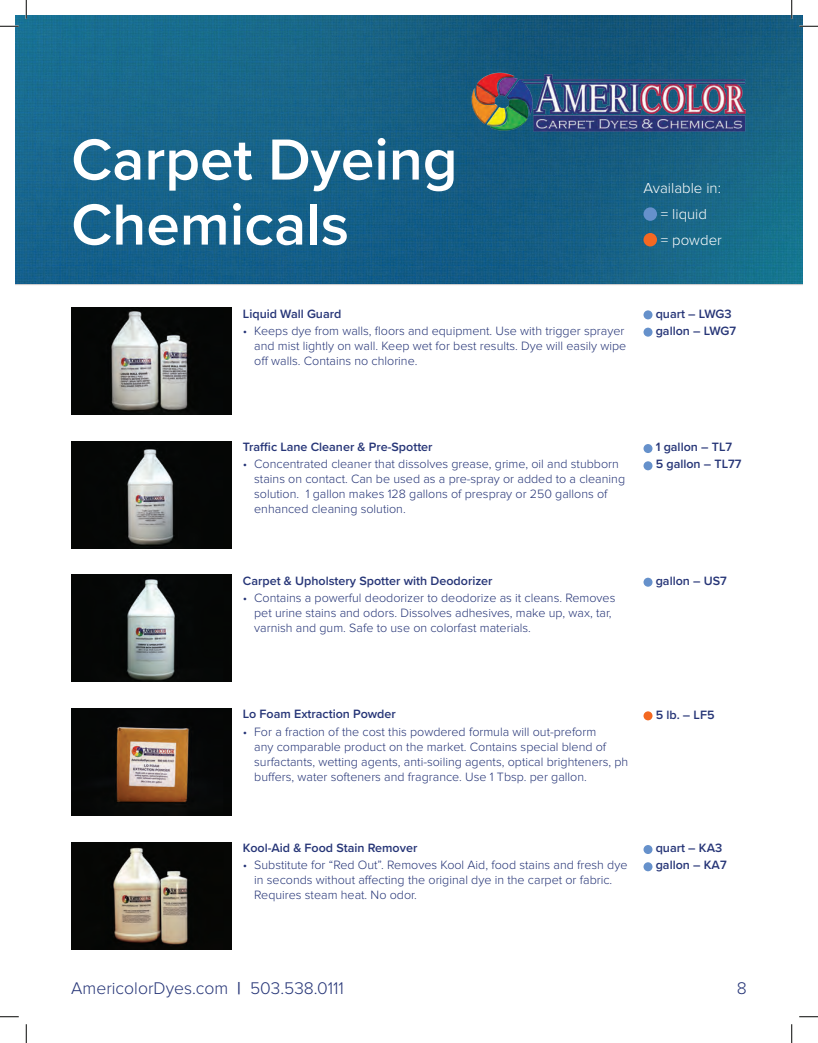
<style>
.page{position:relative;width:818px;height:1043px;background:#fff}
.page>*{position:absolute;margin:0;border:0;box-sizing:border-box;transform-origin:0 0}
.t1{font:600 60px/65px "Proxima Nova";color:#fff}
.t2{font:300 17.5px "Proxima Nova";color:#263577}
.t3{font:300 15px/25.6px "Proxima Nova";color:#fff}
.t4{font:300 12.5px/15px "Proxima Nova";color:#263577}
.t5{font:600 12.5px/17.2px "Proxima Nova";color:#263577}
.s1{font-weight:600}
</style>
<div class="page">
<img style="left:15px;top:15px;width:787px;height:268px">
<img style="left:472px;top:71px;width:274px;height:61px">
<img style="left:71px;top:308px;width:161px;height:106px">
<img style="left:71px;top:441px;width:161px;height:107px">
<img style="left:71px;top:575px;width:161px;height:107px">
<img style="left:71px;top:708px;width:161px;height:107px">
<img style="left:71px;top:842px;width:161px;height:107px">
<div style="left:643px;top:310px;width:9px;height:9px;background:#6691cb;border-radius:50%"></div>
<div style="left:643px;top:328px;width:9px;height:9px;background:#6691cb;border-radius:50%"></div>
<div style="left:643px;top:577px;width:9px;height:9px;background:#6691cb;border-radius:50%"></div>
<div style="left:643px;top:444px;width:9px;height:9px;background:#6691cb;border-radius:50%"></div>
<div style="left:643px;top:461px;width:9px;height:9px;background:#6691cb;border-radius:50%"></div>
<div style="left:643px;top:711px;width:9px;height:9px;background:#f36821;border-radius:50%"></div>
<div style="left:643px;top:845px;width:9px;height:9px;background:#6691cb;border-radius:50%"></div>
<div style="left:643px;top:862px;width:9px;height:9px;background:#6691cb;border-radius:50%"></div>
<div style="left:643px;top:207px;width:14px;height:14px;background:#6691cb;border-radius:50%"></div>
<div style="left:643px;top:233px;width:14px;height:13px;background:#f36821;border-radius:50%"></div>
<svg style="left:0;top:25px;width:19px;height:2px"></svg>
<svg style="left:799px;top:25px;width:19px;height:2px"></svg>
<svg style="left:0;top:1016px;width:19px;height:1px"></svg>
<svg style="left:799px;top:1016px;width:19px;height:1px"></svg>
<svg style="left:25px;top:0;width:2px;height:19px"></svg>
<svg style="left:25px;top:1024px;width:2px;height:18px"></svg>
<svg style="left:790px;top:0;width:2px;height:19px"></svg>
<svg style="left:791px;top:1024px;width:1px;height:18px"></svg>
<h1 class="t1" style="left:71px;top:125px;width:388px">Carpet Dyeing<br>Chemicals</h1>
<p class="t3" style="left:661px;top:176px;width:63px;text-indent:-17px">Available in: = liquid<br>= powder</p>
<p class="t5" style="left:243px;top:304px;width:100px">Liquid Wall Guard</p>
<p class="t4" style="left:254px;top:323px;width:373px;text-indent:-11px">• Keeps dye from walls, floors and equipment. Use with trigger sprayer and mist lightly on wall. Keep wet for best results. Dye will easily wipe off walls. Contains no chlorine.</p>
<p class="t5" style="left:655px;top:304px;width:82px">quart – LWG3 gallon – LWG7</p>
<p class="t5" style="left:243px;top:438px;width:191px">Traffic Lane Cleaner &amp; Pre-Spotter</p>
<p class="t4" style="left:254px;top:457px;width:372px;text-indent:-11px">• Concentrated cleaner that dissolves grease, grime, oil and stubborn stains on contact. Can be used as a pre-spray or added to a cleaning solution. 1 gallon makes 128 gallons of prespray or 250 gallons of enhanced cleaning solution.</p>
<p class="t5" style="left:243px;top:571px;width:251px">Carpet &amp; Upholstery Spotter with Deodorizer</p>
<p class="t4" style="left:254px;top:590px;width:363px;text-indent:-11px">• Contains a powerful deodorizer to deodorize as it cleans. Removes pet urine stains and odors. Dissolves adhesives, make up, wax, tar, varnish and gum. Safe to use on colorfast materials.</p>
<p class="t5" style="left:655px;top:438px;width:87px">1 gallon – TL7<br>5 gallon – TL77</p>
<p class="t5" style="left:655px;top:571px;width:73px">gallon – US7</p>
<p class="t5" style="left:243px;top:705px;width:154px">Lo Foam Extraction Powder</p>
<p class="t4" style="left:254px;top:724px;width:375px;text-indent:-11px">• For a fraction of the cost this powdered formula will out-preform<br>any comparable product on the market. Contains special blend of surfactants, wetting agents, anti-soiling agents, optical brighteners, ph buffers, water softeners and fragrance. Use 1 Tbsp. per gallon.</p>
<p class="t5" style="left:243px;top:839px;width:176px">Kool-Aid &amp; Food Stain Remover</p>
<p class="t4" style="left:254px;top:858px;width:375px;text-indent:-11px">• Substitute for “Red Out”. Removes Kool Aid, food stains and fresh dye in seconds without affecting the original dye in the carpet or fabric.<br>Requires steam heat. No odor.</p>
<p class="t5" style="left:655px;top:705px;width:60px">5 lb. – LF5</p>
<p class="t5" style="left:655px;top:839px;width:72px">quart – KA3 gallon – KA7</p>
<h2 class="t2" style="left:71px;top:978px;width:274px">AmericolorDyes.com <span class="s1">|</span> 503.538.0111</h2>
<h2 class="t2" style="left:736px;top:978px;width:11px">8</h2>
</div>
